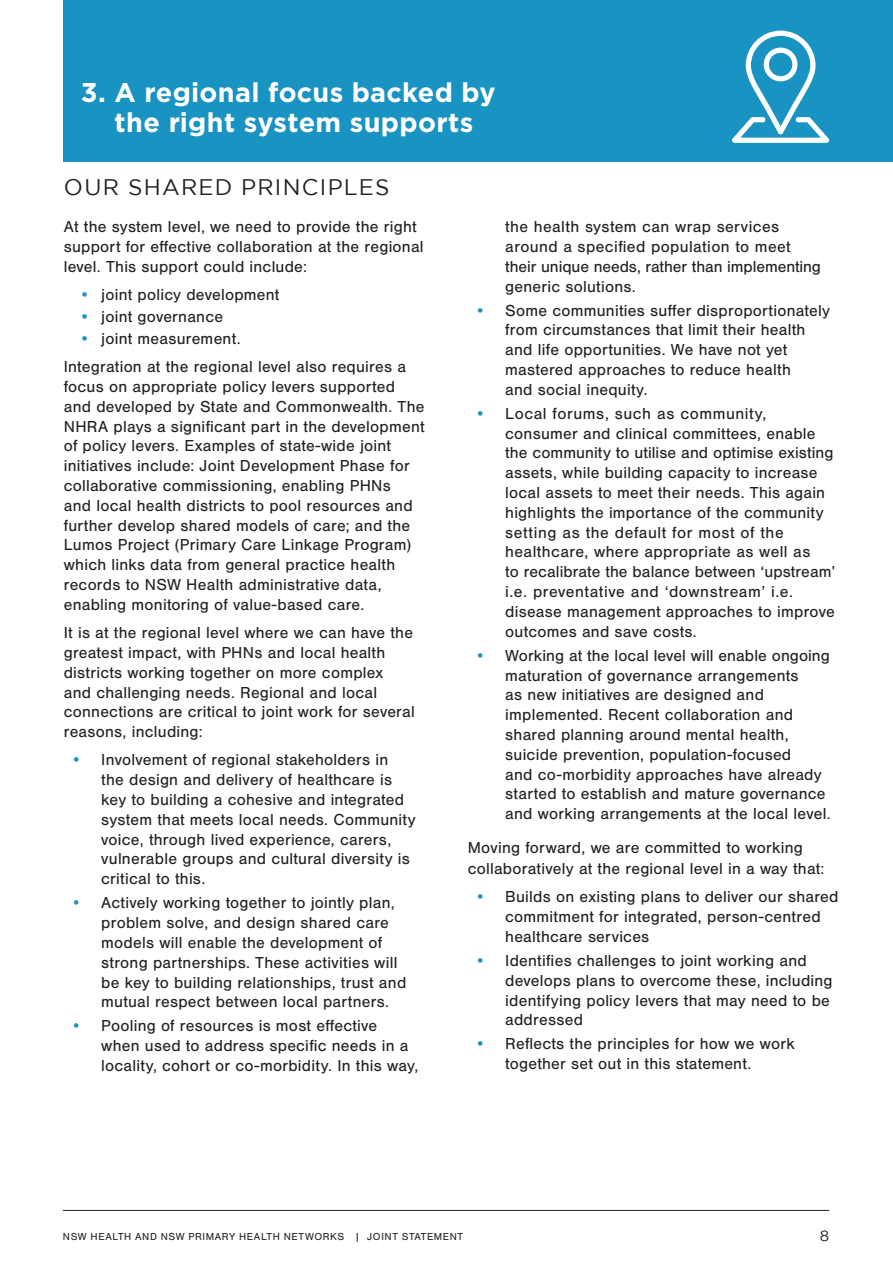
<style>
.page{position:relative;width:893px;height:1263px;background:#fff}
.page>*{position:absolute;margin:0;border:0;box-sizing:border-box;transform-origin:0 0}
.t1{font:700 27px/30px "Gotham";letter-spacing:.01em;color:#fff;text-align:center}
.t2{font:22.5px "Gotham";letter-spacing:.055em;color:#231f20}
.t3{font:16.5px/19.8px "Nimbus San";letter-spacing:.015em;color:#231f20}
.t4{font:15px "Gotham";color:#231f20}
.t5{font:10.5px "Nimbus San";letter-spacing:.06em;color:#231f20}
.s1{color:#1993c1}
</style>
<div class="page">
<hr style="left:63px;top:1210px;width:766px;height:1px;background:#231f20">
<div style="left:64px;top:0;width:829px;height:162px;background:#1993c1"></div>
<svg style="left:732px;top:31px;width:98px;height:112px"></svg>
<h1 class="t1" style="left:81px;top:76px;width:416px">3. A regional focus backed by the right system supports</h1>
<h2 class="t2" style="left:64px;top:175px;width:327px">OUR SHARED PRINCIPLES</h2>
<p class="t3" style="left:64px;top:217px;width:361px">At the system level, we need to provide the right support for effective collaboration at the regional level. This support could include:</p>
<p class="t3" style="left:79px;top:285px;width:202px"><span class="s1">•</span> joint policy development</p>
<p class="t3" style="left:79px;top:307px;width:145px"><span class="s1">•</span> joint governance</p>
<p class="t3" style="left:64px;top:324px;width:344px;line-height:28.3px;text-indent:16px"><span class="s1">•</span> joint measurement.<br>Integration at the regional level also requires a</p>
<p class="t3" style="left:64px;top:377px;width:362px">focus on appropriate policy levers supported and developed by State and Commonwealth. The NHRA plays a significant part in the development of policy levers. Examples of state-wide joint initiatives include: Joint Development Phase for collaborative commissioning, enabling PHNs<br>and local health districts to pool resources and further develop shared models of care; and the Lumos Project (Primary Care Linkage Program) which links data from general practice health records to NSW Health administrative data, enabling monitoring of value-based care.</p>
<p class="t3" style="left:64px;top:623px;width:353px">It is at the regional level where we can have the greatest impact, with PHNs and local health districts working together on more complex<br>and challenging needs. Regional and local connections are critical to joint work for several reasons, including:</p>
<p class="t3" style="left:101px;top:750px;width:316px;text-indent:-30px"><span class="s1">•</span> Involvement of regional stakeholders in<br>the design and delivery of healthcare is key to building a cohesive and integrated system that meets local needs. Community voice, through lived experience, carers, vulnerable groups and cultural diversity is critical to this.</p>
<p class="t3" style="left:101px;top:893px;width:307px;text-indent:-30px"><span class="s1">•</span> Actively working together to jointly plan, problem solve, and design shared care models will enable the development of strong partnerships. These activities will be key to building relationships, trust and mutual respect between local partners.</p>
<p class="t3" style="left:101px;top:1016px;width:318px;text-indent:-30px"><span class="s1">•</span> Pooling of resources is most effective when used to address specific needs in a locality, cohort or co-morbidity. In this way,</p>
<p class="t3" style="left:505px;top:217px;width:317px">the health system can wrap services around a specified population to meet their unique needs, rather than implementing generic solutions.</p>
<p class="t3" style="left:505px;top:300px;width:326px;text-indent:-30px"><span class="s1">•</span> Some communities suffer disproportionately from circumstances that limit their health and life opportunities. We have not yet mastered approaches to reduce health<br>and social inequity.</p>
<p class="t3" style="left:505px;top:404px;width:332px;text-indent:-30px"><span class="s1">•</span> Local forums, such as community, consumer and clinical committees, enable the community to utilise and optimise existing assets, while building capacity to increase local assets to meet their needs. This again highlights the importance of the community setting as the default for most of the healthcare, where appropriate as well as<br>to recalibrate the balance between ‘upstream’ i.e. preventative and ‘downstream’ i.e. disease management approaches to improve outcomes and save costs.</p>
<p class="t3" style="left:505px;top:646px;width:327px;text-indent:-30px"><span class="s1">•</span> Working at the local level will enable ongoing maturation of governance arrangements<br>as new initiatives are designed and implemented. Recent collaboration and shared planning around mental health, suicide prevention, population-focused<br>and co-morbidity approaches have already started to establish and mature governance and working arrangements at the local level.</p>
<p class="t3" style="left:468px;top:837px;width:358px;line-height:21px">Moving forward, we are committed to working collaboratively at the regional level in a way that:</p>
<p class="t3" style="left:505px;top:887px;width:335px;text-indent:-30px"><span class="s1">•</span> Builds on existing plans to deliver our shared commitment for integrated, person-centred healthcare services</p>
<p class="t3" style="left:505px;top:951px;width:329px;text-indent:-30px"><span class="s1">•</span> Identifies challenges to joint working and develops plans to overcome these, including identifying policy levers that may need to be addressed</p>
<p class="t3" style="left:505px;top:1034px;width:291px;text-indent:-30px"><span class="s1">•</span> Reflects the principles for how we work together set out in this statement.</p>
<p class="t5" style="left:63px;top:1231px;width:402px">NSW HEALTH AND NSW PRIMARY HEALTH NETWORKS | JOINT STATEMENT</p>
<p class="t4" style="left:820px;top:1227px;width:11px">8</p>
</div>
